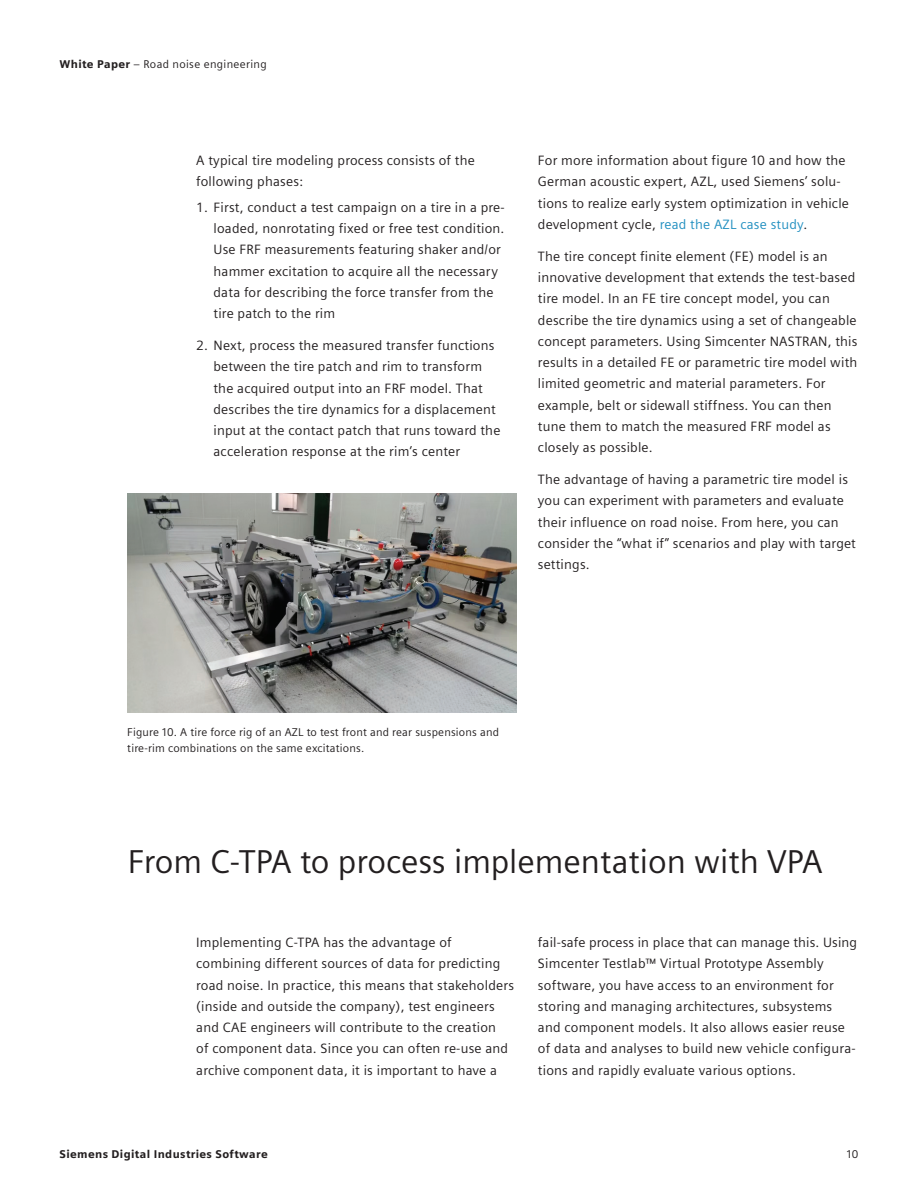
<style>
.page{position:relative;width:918px;height:1188px;background:#fff}
.page>*{position:absolute;margin:0;border:0;box-sizing:border-box;transform-origin:0 0}
.t1{font:33px "Siemens Sans";color:#231f20}
.t2{font:13.5px/21.3px "Siemens Sans";letter-spacing:.015em;color:#231f20}
.t3{font:11.25px/15.9px "Siemens Sans";letter-spacing:.015em;color:#231f20}
.t4{font:900 11.25px "Siemens Sans";letter-spacing:.03em;color:#231f20}
.s1{font-weight:900}
.s2{color:#218fc0}
</style>
<div class="page">
<img style="left:127px;top:494px;width:390px;height:219px">
<p class="t3" style="left:60px;top:55px;width:209px"><span class="s1">White Paper</span> – Road noise engineering</p>
<p class="t2" style="left:196px;top:149px;width:280px">A typical tire modeling process consists of the following phases:</p>
<p class="t2" style="left:214px;top:196px;width:293px;text-indent:-17px">1. First, conduct a test campaign on a tire in a pre&shy;loaded, nonrotating fixed or free test condition.<br>Use FRF measurements featuring shaker and/or hammer excitation to acquire all the necessary data for describing the force transfer from the tire patch to the rim</p>
<p class="t2" style="left:214px;top:334px;width:288px;text-indent:-17px">2. Next, process the measured transfer functions between the tire patch and rim to transform the acquired output into an FRF model. That describes the tire dynamics for a displacement input at the contact patch that runs toward the acceleration response at the rim’s center</p>
<p class="t2" style="left:538px;top:149px;width:313px">For more information about figure 10 and how the German acoustic expert, AZL, used Siemens’ solu&shy;tions to realize early system optimization in vehicle development cycle, <span class="s2">read the AZL case study</span>.</p>
<p class="t2" style="left:538px;top:245px;width:321px">The tire concept finite element (FE) model is an innovative development that extends the test-based tire model. In an FE tire concept model, you can describe the tire dynamics using a set of changeable concept parameters. Using Simcenter NASTRAN, this results in a detailed FE or parametric tire model with limited geometric and material parameters. For example, belt or sidewall stiffness. You can then tune them to match the measured FRF model as closely as possible.</p>
<p class="t2" style="left:538px;top:468px;width:319px">The advantage of having a parametric tire model is you can experiment with parameters and evaluate their influence on road noise. From here, you can consider the “what if” scenarios and play with target settings.</p>
<p class="t3" style="left:127px;top:724px;width:373px">Figure 10. A tire force rig of an AZL to test front and rear suspensions and tire-rim combinations on the same excitations.</p>
<h1 class="t1" style="left:128px;top:836px;width:696px">From C-TPA to process implementation with VPA</h1>
<p class="t2" style="left:196px;top:931px;width:319px">Implementing C-TPA has the advantage of combining different sources of data for predicting road noise. In practice, this means that stakeholders (inside and outside the company), test engineers and CAE engineers will contribute to the creation<br>of component data. Since you can often re-use and archive component data, it is important to have a</p>
<p class="t2" style="left:538px;top:931px;width:321px">fail-safe process in place that can manage this. Using Simcenter Testlab™ Virtual Prototype Assembly software, you have access to an environment for storing and managing architectures, subsystems and component models. It also allows easier reuse of data and analyses to build new vehicle configura&shy;tions and rapidly evaluate various options.</p>
<p class="t4" style="left:60px;top:1145px;width:210px">Siemens Digital Industries Software</p>
<p class="t3" style="left:847px;top:1146px;width:13px">10</p>
</div>
